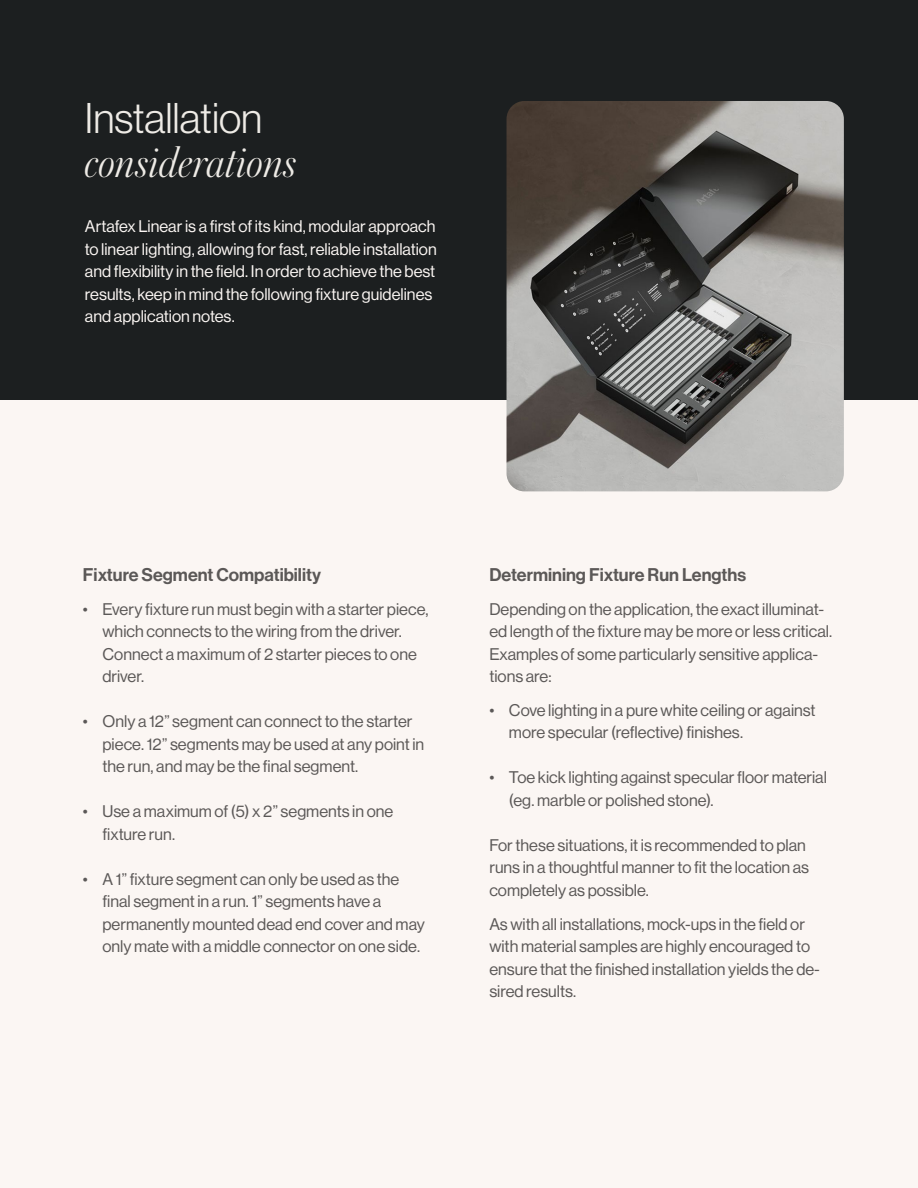
<style>
.page{position:relative;width:918px;height:1188px;background:#fff}
.page>*{position:absolute;margin:0;border:0;box-sizing:border-box;transform-origin:0 0}
.t1{font:italic 300 45px "Austin";color:#eeebe6}
.t2{font:42px "N Haas Grotesk DS Pro 45 Lt";color:#eeebe6}
.t3{font:18px "N Haas Grotesk DS Pro 65 Md";color:#5b5857}
.t4{font:16.5px/22.5px "N Haas Grotesk DS Pro 55 Rg";color:#5b5857}
.t5{font:16.5px/22.5px "N Haas Grotesk DS Pro 55 Rg";color:#fbf6f3}
</style>
<div class="page">
<div style="left:0;top:400px;width:918px;height:788px;background:#fbf6f3"></div>
<div style="left:0;top:0;width:918px;height:400px;background:#1c1f20"></div>
<img style="left:507px;top:101px;width:337px;height:390px">
<h2 class="t2" style="left:85px;top:95px;width:179px">Installation</h2>
<h1 class="t1" style="left:85px;top:132px;width:213px">considerations</h1>
<p class="t5" style="left:85px;top:215px;width:353px">Artafex Linear is a first of its kind, modular approach to linear lighting, allowing for fast, reliable installation and flexibility in the field. In order to achieve the best results, keep in mind the following fixture guidelines and application notes.</p>
<p class="t3" style="left:83px;top:564px;width:240px">Fixture Segment Compatibility</p>
<p class="t4" style="left:102px;top:598px;width:328px;text-indent:-20px">• Every fixture run must begin with a starter piece, which connects to the wiring from the driver.<br>Connect a maximum of 2 starter pieces to one driver.</p>
<p class="t4" style="left:102px;top:710px;width:323px;text-indent:-20px">• Only a 12” segment can connect to the starter piece. 12” segments may be used at any point in the run, and may be the final segment.</p>
<p class="t4" style="left:102px;top:800px;width:292px;text-indent:-20px">• Use a maximum of (5) x 2” segments in one fixture run.</p>
<p class="t4" style="left:102px;top:868px;width:324px;text-indent:-20px">• A 1” fixture segment can only be used as the final segment in a run. 1” segments have a permanently mounted dead end cover and may only mate with a middle connector on one side.</p>
<p class="t3" style="left:489px;top:564px;width:258px">Determining Fixture Run Lengths</p>
<p class="t4" style="left:489px;top:598px;width:344px">Depending on the application, the exact illuminat&shy;ed length of the fixture may be more or less critical.<br>Examples of some particularly sensitive applica&shy;tions are:</p>
<p class="t4" style="left:509px;top:699px;width:308px;text-indent:-20px">• Cove lighting in a pure white ceiling or against more specular (reflective) finishes.</p>
<p class="t4" style="left:509px;top:766px;width:320px;text-indent:-20px">• Toe kick lighting against specular floor material (eg. marble or polished stone).</p>
<p class="t4" style="left:489px;top:834px;width:321px">For these situations, it is recommended to plan runs in a thoughtful manner to fit the location as completely as possible.</p>
<p class="t4" style="left:489px;top:913px;width:332px">As with all installations, mock-ups in the field or with material samples are highly encouraged to ensure that the finished installation yields the de&shy;sired results.</p>
</div>
